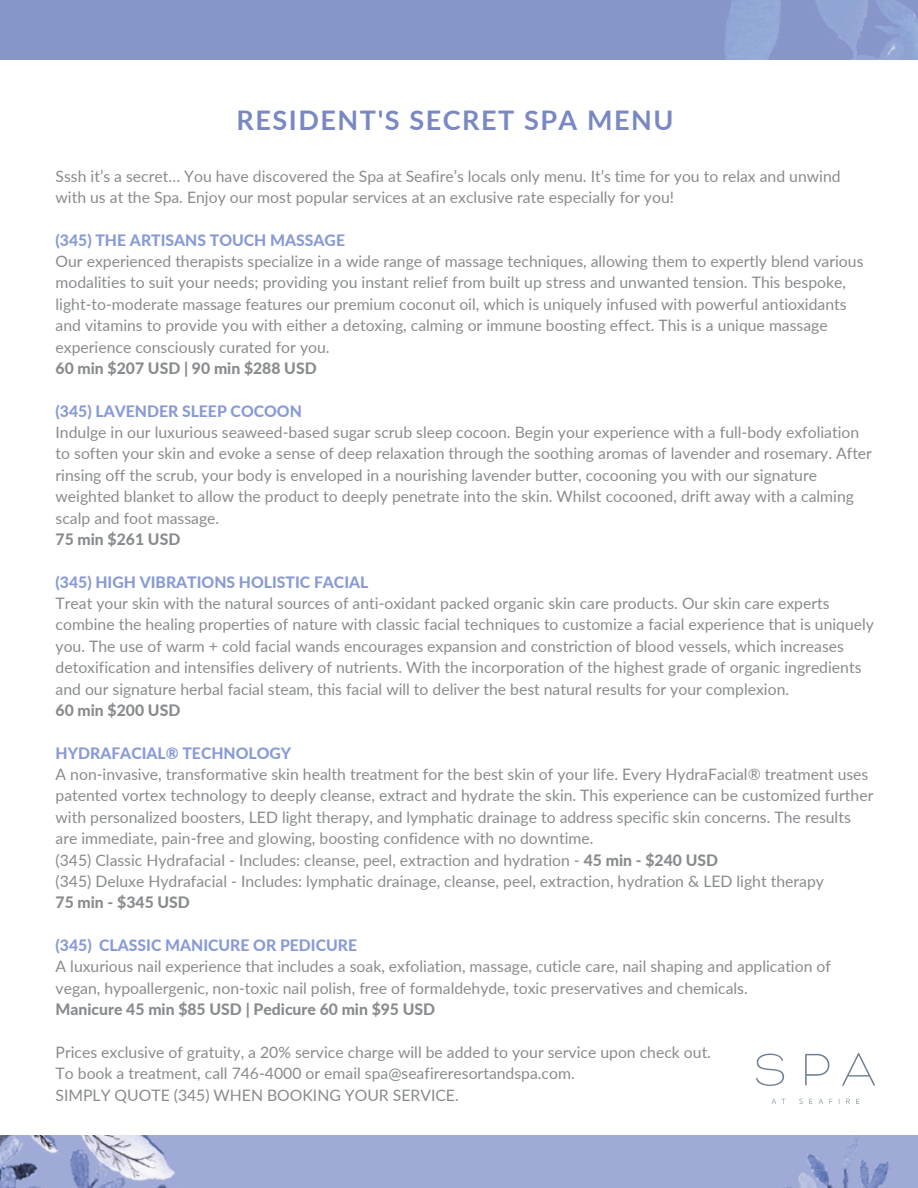
<style>
.page{position:relative;width:918px;height:1188px;background:#fff}
.page>*{position:absolute;margin:0;border:0;box-sizing:border-box;transform-origin:0 0}
.t1{font:700 27px "Lato";letter-spacing:.055em;color:#7988c2}
.t2{font:15.75px/21.3px "Lato";color:#888b8d}
.t3{font:800 15.75px "Lato";color:#899bd5}
.t4{font:800 15.75px "Lato";color:#888b8d}
.s1{font-weight:800}
</style>
<div class="page">
<img style="left:757px;top:1054px;width:118px;height:49px">
<img style="left:0;top:1135px;width:918px;height:53px">
<p class="t1" style="left:237px;top:103px;width:438px">RESIDENT'S SECRET SPA MENU</p>
<p class="t2" style="left:56px;top:165px;width:787px">Sssh it’s a secret… You have discovered the Spa at Seafire’s locals only menu. It’s time for you to relax and unwind with us at the Spa. Enjoy our most popular services at an exclusive rate especially for you!</p>
<h1 class="t3" style="left:56px;top:230px;width:291px">(345) THE ARTISANS TOUCH MASSAGE</h1>
<p class="t2" style="left:56px;top:250px;width:809px">Our experienced therapists specialize in a wide range of massage techniques, allowing them to expertly blend various modalities to suit your needs; providing you instant relief from built up stress and unwanted tension. This bespoke, light-to-moderate massage features our premium coconut oil, which is uniquely infused with powerful antioxidants and vitamins to provide you with either a detoxing, calming or immune boosting effect. This is a unique massage experience consciously curated for you.</p>
<p class="t4" style="left:56px;top:358px;width:263px">60 min $207 USD | 90 min $288 USD</p>
<p class="t3" style="left:56px;top:401px;width:248px">(345) LAVENDER SLEEP COCOON</p>
<p class="t2" style="left:56px;top:421px;width:818px">Indulge in our luxurious seaweed-based sugar scrub sleep cocoon. Begin your experience with a full-body exfoliation to soften your skin and evoke a sense of deep relaxation through the soothing aromas of lavender and rosemary. After rinsing off the scrub, your body is enveloped in a nourishing lavender butter, cocooning you with our signature weighted blanket to allow the product to deeply penetrate into the skin. Whilst cocooned, drift away with a calming scalp and foot massage.</p>
<p class="t4" style="left:56px;top:529px;width:126px">75 min $261 USD</p>
<p class="t3" style="left:56px;top:572px;width:314px">(345) HIGH VIBRATIONS HOLISTIC FACIAL</p>
<p class="t2" style="left:56px;top:592px;width:820px">Treat your skin with the natural sources of anti-oxidant packed organic skin care products. Our skin care experts combine the healing properties of nature with classic facial techniques to customize a facial experience that is uniquely you. The use of warm + cold facial wands encourages expansion and constriction of blood vessels, which increases detoxification and intensifies delivery of nutrients. With the incorporation of the highest grade of organic ingredients and our signature herbal facial steam, this facial will to deliver the best natural results for your complexion.</p>
<p class="t4" style="left:56px;top:700px;width:126px">60 min $200 USD</p>
<p class="t3" style="left:56px;top:743px;width:237px">HYDRAFACIAL® TECHNOLOGY</p>
<p class="t2" style="left:56px;top:763px;width:819px">A non-invasive, transformative skin health treatment for the best skin of your life. Every HydraFacial® treatment uses patented vortex technology to deeply cleanse, extract and hydrate the skin. This experience can be customized further with personalized boosters, LED light therapy, and lymphatic drainage to address specific skin concerns. The results are immediate, pain-free and glowing, boosting confidence with no downtime.</p>
<p class="t2" style="left:56px;top:849px;width:664px">(345) Classic Hydrafacial - Includes: cleanse, peel, extraction and hydration - <span class="s1">45 min - $240 USD</span></p>
<p class="t2" style="left:56px;top:870px;width:770px">(345) Deluxe Hydrafacial - Includes: lymphatic drainage, cleanse, peel, extraction, hydration &amp; LED light therapy</p>
<p class="t4" style="left:56px;top:893px;width:136px">75 min - $345 USD</p>
<p class="t3" style="left:56px;top:936px;width:303px">(345) CLASSIC MANICURE OR PEDICURE</p>
<p class="t2" style="left:56px;top:956px;width:777px">A luxurious nail experience that includes a soak, exfoliation, massage, cuticle care, nail shaping and application of vegan, hypoallergenic, non-toxic nail polish, free of formaldehyde, toxic preservatives and chemicals.</p>
<p class="t4" style="left:56px;top:1000px;width:381px">Manicure 45 min $85 USD | Pedicure 60 min $95 USD</p>
<p class="t2" style="left:56px;top:1041px;width:657px">Prices exclusive of gratuity, a 20% service charge will be added to your service upon check out.</p>
<p class="t2" style="left:56px;top:1063px;width:521px">To book a treatment, call 746-4000 or email spa@seafireresortandspa.com.</p>
<p class="t2" style="left:56px;top:1084px;width:405px">SIMPLY QUOTE (345) WHEN BOOKING YOUR SERVICE.</p>
</div>
